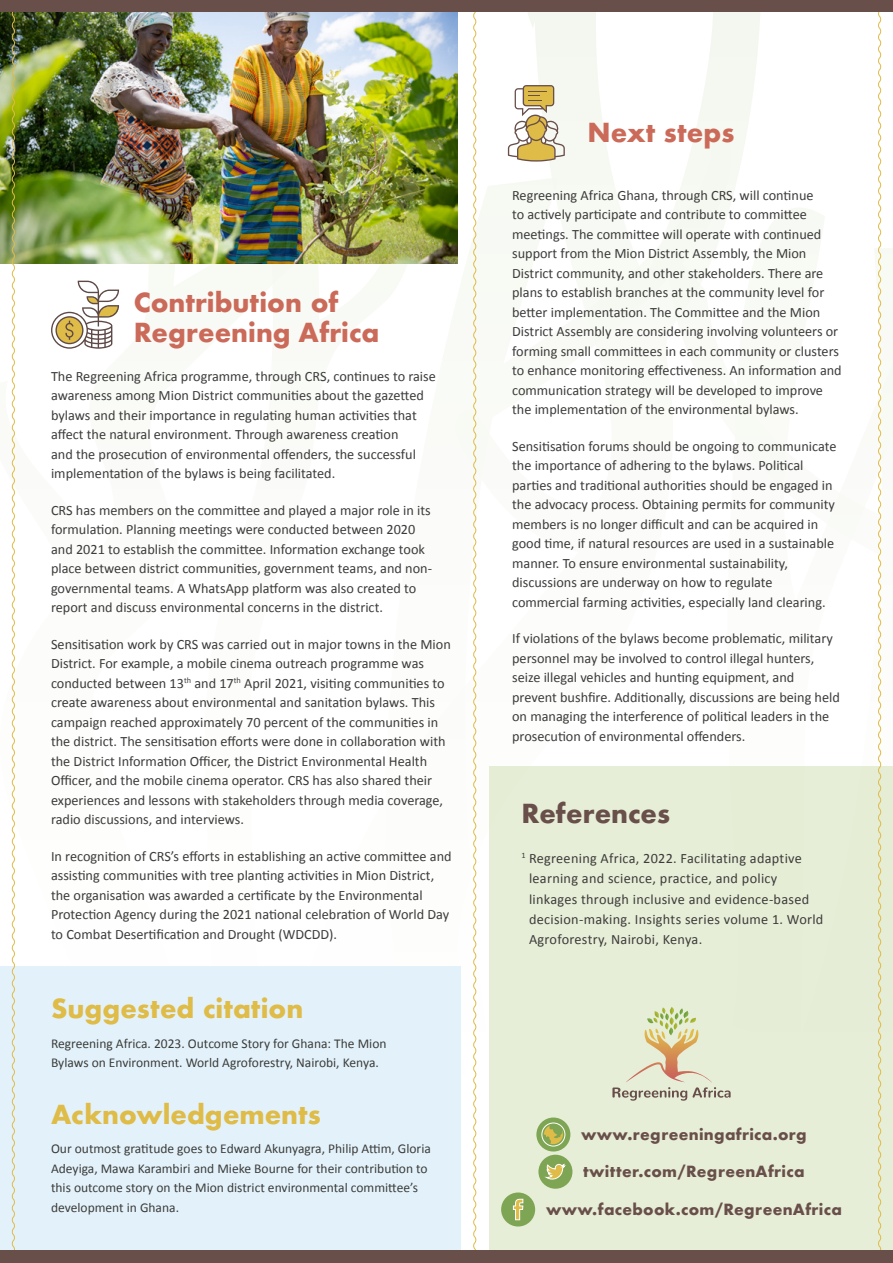
<style>
.page{position:relative;width:893px;height:1263px;background:#fff}
.page>*{position:absolute;margin:0;border:0;box-sizing:border-box;transform-origin:0 0}
.t1{font:700 25.5px/30px "Futura";color:#cb6a59}
.t2{font:700 25.5px "Futura";color:#dfbb48}
.t3{font:700 25.5px "Futura";color:#694f4a}
.t4{font:700 15px "Futura";letter-spacing:.02em;color:#694f4a}
.t5{font:14.25px/19.5px "Calibri";color:#3c3c3b}
.t6{font:14.25px/20.2px "Calibri";letter-spacing:.02em;color:#3c3c3b}
.t7{font:13.5px/19.5px "Calibri";color:#3c3c3b}
</style>
<div class="page">
<div style="left:489px;top:766px;width:404px;height:497px;background:#e7eed7"></div>
<svg style="left:761px;top:208px;width:132px;height:227px"></svg>
<div style="left:203px;top:264px;width:71px;height:28px;background:#f8faf4"></div>
<svg style="left:274px;top:11px;width:487px;height:424px"></svg>
<svg style="left:508px;top:85px;width:57px;height:77px"></svg>
<svg style="left:472px;top:11px;width:5px;height:1240px"></svg>
<img style="left:0;top:11px;width:458px;height:253px">
<div style="left:0;top:966px;width:461px;height:296px;background:#e3f2fa"></div>
<div style="left:538px;top:1155px;width:34px;height:34px;background:#7ea554;border-radius:17px"></div>
<svg style="left:546px;top:1164px;width:20px;height:15px"></svg>
<div style="left:501px;top:1192px;width:34px;height:34px;background:#7ea554;border-radius:17px"></div>
<svg style="left:513px;top:1199px;width:10px;height:21px"></svg>
<svg style="left:536px;top:1117px;width:34px;height:34px"></svg>
<div style="left:542px;top:1123px;width:23px;height:23px;border:1px solid #fff;border-radius:50%"></div>
<svg style="left:544px;top:1125px;width:19px;height:19px"></svg>
<img style="left:11px;top:11px;width:5px;height:1240px">
<svg style="left:877px;top:11px;width:5px;height:1240px"></svg>
<div style="left:0;top:1251px;width:893px;height:12px;background:#694f4a"></div>
<div style="left:0;top:0;width:893px;height:11px;background:#694f4a"></div>
<svg style="left:612px;top:1007px;width:119px;height:94px"></svg>
<svg style="left:51px;top:281px;width:68px;height:68px"></svg>
<h1 class="t1" style="left:134px;top:288px;width:247px">Contribution of<br>Regreening Africa</h1>
<p class="t5" style="left:51px;top:366px;width:386px">The Regreening Africa programme, through CRS, continues to raise awareness among Mion District communities about the gazetted bylaws and their importance in regulating human activities that affect the natural environment. Through awareness creation<br>and the prosecution of environmental offenders, the successful implementation of the bylaws is being facilitated.</p>
<p class="t5" style="left:51px;top:500px;width:383px">CRS has members on the committee and played a major role in its formulation. Planning meetings were conducted between 2020 and 2021 to establish the committee. Information exchange took place between district communities, government teams, and non&shy;governmental teams. A WhatsApp platform was also created to report and discuss environmental concerns in the district.</p>
<p class="t5" style="left:51px;top:634px;width:401px">Sensitisation work by CRS was carried out in major towns in the Mion District. For example, a mobile cinema outreach programme was conducted between 13<sup>th</sup> and 17<sup>th</sup> April 2021, visiting communities to create awareness about environmental and sanitation bylaws. This campaign reached approximately 70 percent of the communities in the district. The sensitisation efforts were done in collaboration with the District Information Officer, the District Environmental Health Officer, and the mobile cinema operator. CRS has also shared their experiences and lessons with stakeholders through media coverage, radio discussions, and interviews.</p>
<p class="t5" style="left:51px;top:846px;width:402px">In recognition of CRS’s efforts in establishing an active committee and assisting communities with tree planting activities in Mion District, the organisation was awarded a certificate by the Environmental Protection Agency during the 2021 national celebration of World Day to Combat Desertification and Drought (WDCDD).</p>
<h1 class="t2" style="left:51px;top:990px;width:254px">Suggested citation</h1>
<p class="t7" style="left:51px;top:1034px;width:337px">Regreening Africa. 2023. Outcome Story for Ghana: The Mion<br>Bylaws on Environment. World Agroforestry, Nairobi, Kenya.</p>
<h1 class="t2" style="left:51px;top:1095px;width:271px">Acknowledgements</h1>
<p class="t7" style="left:51px;top:1139px;width:381px">Our outmost gratitude goes to Edward Akunyagra, Philip Attim, Gloria Adeyiga, Mawa Karambiri and Mieke Bourne for their contribution to this outcome story on the Mion district environmental committee’s development in Ghana.</p>
<h1 class="t1" style="left:587px;top:117px;width:148px">Next steps</h1>
<p class="t5" style="left:512px;top:185px;width:331px">Regreening Africa Ghana, through CRS, will continue<br>to actively participate and contribute to committee meetings. The committee will operate with continued support from the Mion District Assembly, the Mion District community, and other stakeholders. There are plans to establish branches at the community level for better implementation. The Committee and the Mion District Assembly are considering involving volunteers or forming small committees in each community or clusters to enhance monitoring effectiveness. An information and communication strategy will be developed to improve the implementation of the environmental bylaws.</p>
<p class="t5" style="left:512px;top:436px;width:326px">Sensitisation forums should be ongoing to communicate the importance of adhering to the bylaws. Political parties and traditional authorities should be engaged in the advocacy process. Obtaining permits for community members is no longer difficult and can be acquired in good time, if natural resources are used in a sustainable manner. To ensure environmental sustainability, discussions are underway on how to regulate commercial farming activities, especially land clearing.</p>
<p class="t5" style="left:512px;top:629px;width:329px">If violations of the bylaws become problematic, military personnel may be involved to control illegal hunters, seize illegal vehicles and hunting equipment, and prevent bushfire. Additionally, discussions are being held on managing the interference of political leaders in the prosecution of environmental offenders.</p>
<h1 class="t3" style="left:522px;top:794px;width:150px">References</h1>
<p class="t6" style="left:529px;top:848px;width:296px;text-indent:-7px"><sup>1</sup> Regreening Africa, 2022. Facilitating adaptive learning and science, practice, and policy linkages through inclusive and evidence-based decision-making. Insights series volume 1. World Agroforestry, Nairobi, Kenya.</p>
<p class="t4" style="left:581px;top:1123px;width:227px">www.regreeningafrica.org</p>
<p class="t4" style="left:583px;top:1161px;width:223px">twitter.com/RegreenAfrica</p>
<p class="t4" style="left:546px;top:1198px;width:297px">www.facebook.com/RegreenAfrica</p>
</div>
